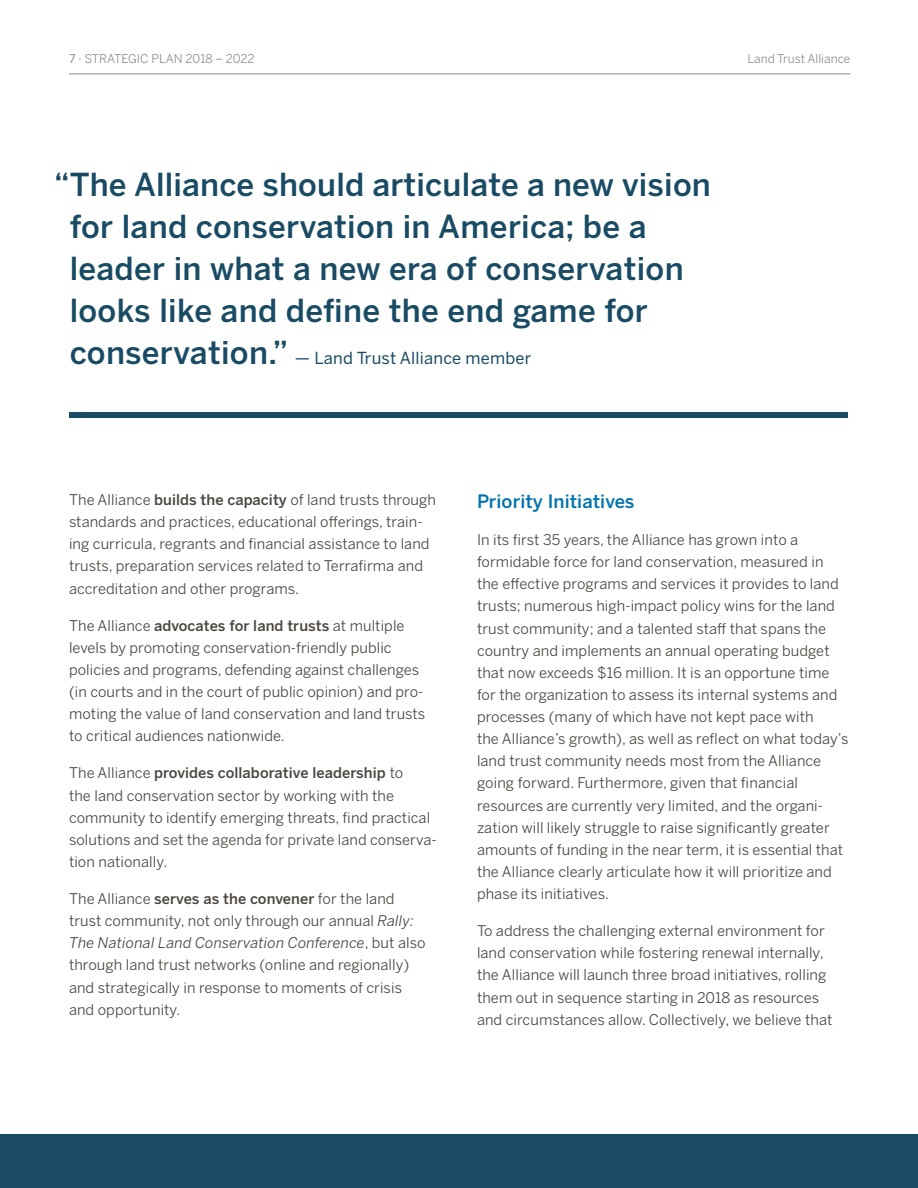
<style>
.page{position:relative;width:918px;height:1188px;background:#fff}
.page>*{position:absolute;margin:0;border:0;box-sizing:border-box;transform-origin:0 0}
.Pullquote{font:500 31.5px/42px "Benton Sans";letter-spacing:.01em;color:#194b64}
.t1{font:500 18.3px "Benton Sans";letter-spacing:.005em;color:#0073ae}
.Pullquote-2{font:16.5px "Benton Sans";letter-spacing:.01em;color:#194b64}
.body{font:14.7px/22.2px "Benton Sans";letter-spacing:.005em;color:#4a4540}
.t2{font:12px "Benton Sans";color:#8a8c8f}
.s1{font-style:inherit}
.s2{font-weight:500;font-size:31.5px}
.s3{font-weight:500}
.s4{font-style:italic}
</style>
<div class="page">
<hr style="left:69px;top:74px;width:781px;height:1px;background:#8a8c8f">
<div style="left:0;top:1134px;width:918px;height:54px;background:#194b64"></div>
<div style="left:69px;top:412px;width:779px;height:6px;background:#194b64"></div>
<p class="t2" style="left:69px;top:52px;width:187px"><span class="s1">7 ·</span> STRATEGIC PLAN 2018 – 2022</p>
<p class="t2" style="left:747px;top:52px;width:105px">Land Trust Alliance</p>
<p class="Pullquote" style="left:70px;top:163px;width:643px;text-indent:-16px">“The Alliance should articulate a new vision for land conservation in America; be a leader in what a new era of conservation looks like and define the end game for</p>
<p class="Pullquote-2" style="left:70px;top:348px;width:463px"><span class="s2">conservation.”</span> — Land Trust Alliance member</p>
<p class="body" style="left:69px;top:488px;width:369px">The Alliance <span class="s3">builds the capacity</span> of land trusts through standards and practices, educational offerings, train&shy;ing curricula, regrants and financial assistance to land trusts, preparation services related to Terrafirma and accreditation and other programs.</p>
<p class="body" style="left:69px;top:614px;width:358px">The Alliance <span class="s3">advocates for land trusts</span> at multiple levels by promoting conservation-friendly public policies and programs, defending against challenges (in courts and in the court of public opinion) and pro&shy;moting the value of land conservation and land trusts to critical audiences nationwide.</p>
<p class="body" style="left:69px;top:762px;width:369px">The Alliance <span class="s3">provides collaborative leadership</span> to<br>the land conservation sector by working with the community to identify emerging threats, find practical solutions and set the agenda for private land conserva&shy;tion nationally.</p>
<p class="body" style="left:69px;top:887px;width:358px">The Alliance <span class="s3">serves as the convener</span> for the land trust community, not only through our annual <span class="s4">Rally:<br>The National Land Conservation Conference</span>, but also through land trust networks (online and regionally) and strategically in response to moments of crisis and opportunity.</p>
<p class="t1" style="left:477px;top:490px;width:159px">Priority Initiatives</p>
<p class="body" style="left:477px;top:528px;width:373px">In its first 35 years, the Alliance has grown into a formidable force for land conservation, measured in the effective programs and services it provides to land trusts; numerous high-impact policy wins for the land trust community; and a talented staff that spans the country and implements an annual operating budget that now exceeds $16 million. It is an opportune time for the organization to assess its internal systems and processes (many of which have not kept pace with<br>the Alliance’s growth), as well as reflect on what today’s land trust community needs most from the Alliance going forward. Furthermore, given that financial resources are currently very limited, and the organi&shy;zation will likely struggle to raise significantly greater amounts of funding in the near term, it is essential that the Alliance clearly articulate how it will prioritize and phase its initiatives.</p>
<p class="body" style="left:477px;top:920px;width:357px">To address the challenging external environment for land conservation while fostering renewal internally, the Alliance will launch three broad initiatives, rolling them out in sequence starting in 2018 as resources and circumstances allow. Collectively, we believe that</p>
</div>
